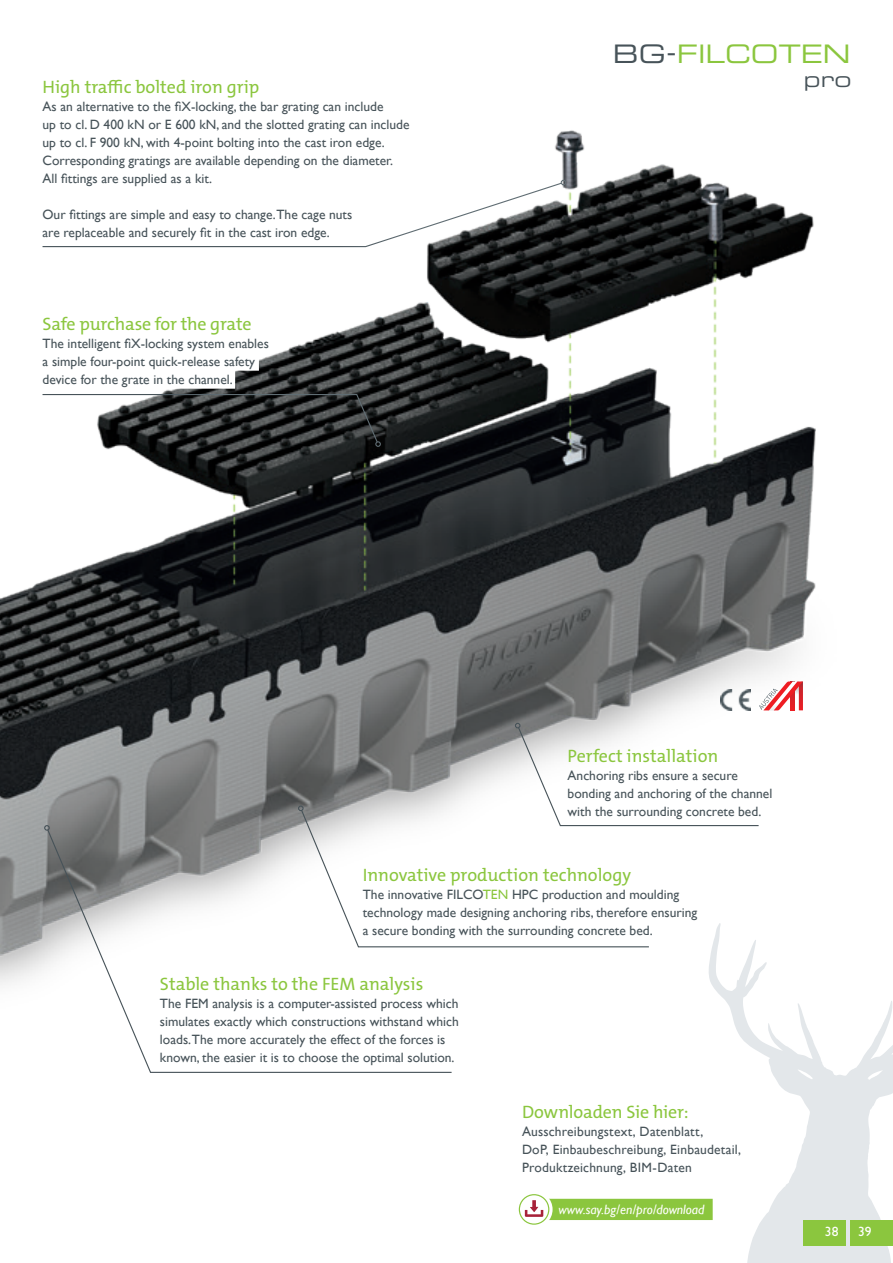
<style>
.page{position:relative;width:893px;height:1263px;background:#fff}
.page>*{position:absolute;margin:0;border:0;box-sizing:border-box;transform-origin:0 0}
.t1{font:25.5px "Eurostile Extended Two";color:#8bc63e}
.t2{font:21px "Eurostile Extended Two";color:#475359}
.t3{font:18px "The Mix E2 s";color:#8bc63e}
.t4{font:13.5px/18px "Gill Sans";color:#475359}
.t5{font:italic 13.5px "Gill Sans";color:#fff}
.t6{font:13.5px "Gill Sans C";color:#fff}
.s1{color:#475359}
.s2{color:#8bc63e}
</style>
<div class="page">
<svg style="left:708px;top:1001px;width:185px;height:262px;fill:#e3e7ea"></svg>
<img style="left:0;top:130px;width:836px;height:1026px">
<svg style="left:759px;top:681px;width:44px;height:29px"></svg>
<img style="left:721px;top:689px;width:29px;height:21px">
<svg style="left:300px;top:809px;width:350px;height:139px"></svg>
<svg style="left:298px;top:805px;width:6px;height:6px"></svg>
<svg style="left:41px;top:393px;width:340px;height:54px"></svg>
<svg style="left:41px;top:180px;width:525px;height:68px"></svg>
<svg style="left:515px;top:723px;width:245px;height:104px"></svg>
<svg style="left:46px;top:828px;width:407px;height:245px"></svg>
<svg style="left:44px;top:825px;width:6px;height:6px"></svg>
<div style="left:43px;top:332px;width:230px;height:21px;background:#fff"></div>
<div style="left:43px;top:350px;width:216px;height:21px;background:#fff"></div>
<div style="left:43px;top:368px;width:192px;height:21px;background:#fff"></div>
<svg style="left:516px;top:1191px;width:37px;height:37px"></svg>
<svg style="left:519px;top:1195px;width:30px;height:29px"></svg>
<div style="left:519px;top:1194px;width:30px;height:31px;border:1px solid #8bc63e;border-radius:50%"></div>
<svg style="left:525px;top:1199px;width:188px;height:21px;background:#98c752"></svg>
<div style="left:804px;top:1220px;width:42px;height:26px;background:#8bc63e"></div>
<div style="left:850px;top:1220px;width:43px;height:26px;background:#8bc63e"></div>
<h3 class="t3" style="left:43px;top:75px;width:218px">High traffic bolted iron grip</h3>
<p class="t4" style="left:43px;top:98px;width:368px">As an alternative to the fiX-locking, the bar grating can include<br>up to cl. D 400 kN or E 600 kN, and the slotted grating can include up to cl. F 900 kN, with 4-point bolting into the cast iron edge.<br>Corresponding gratings are available depending on the diameter.<br>All fittings are supplied as a kit.</p>
<p class="t4" style="left:43px;top:206px;width:311px">Our fittings are simple and easy to change.The cage nuts are replaceable and securely fit in the cast iron edge.</p>
<h3 class="t3" style="left:43px;top:312px;width:211px">Safe purchase for the grate</h3>
<p class="t4" style="left:43px;top:335px;width:228px">The intelligent fiX-locking system enables a simple four-point quick-release safety device for the grate in the channel.</p>
<h1 class="t1" style="left:613px;top:36px;width:239px"><span class="s1">BG-</span>FILCOTEN</h1>
<h2 class="t2" style="left:804px;top:65px;width:49px">pro</h2>
<h3 class="t3" style="left:568px;top:744px;width:152px">Perfect installation</h3>
<p class="t4" style="left:568px;top:766px;width:206px">Anchoring ribs ensure a secure bonding and anchoring of the channel with the surrounding concrete bed.</p>
<h3 class="t3" style="left:363px;top:863px;width:270px">Innovative production technology</h3>
<p class="t4" style="left:363px;top:885px;width:336px">The innovative FILCO<span class="s2">TEN</span> HPC production and moulding technology made designing anchoring ribs, therefore ensuring a secure bonding with the surrounding concrete bed.</p>
<h3 class="t3" style="left:160px;top:973px;width:265px">Stable thanks to the FEM analysis</h3>
<p class="t4" style="left:160px;top:995px;width:300px">The FEM analysis is a computer-assisted process which simulates exactly which constructions withstand which loads.The more accurately the effect of the forces is known, the easier it is to choose the optimal solution.</p>
<h3 class="t3" style="left:522px;top:1100px;width:168px">Downloaden Sie hier:</h3>
<p class="t4" style="left:522px;top:1123px;width:220px">Ausschreibungstext, Datenblatt,<br>DoP, Einbaubeschreibung, Einbaudetail,<br>Produktzeichnung, BIM-Daten</p>
<p class="t5" style="left:559px;top:1201px;width:147px">www.say.bg/en/pro/download</p>
<p class="t6" style="left:825px;top:1224px;width:15px">38</p>
<p class="t6" style="left:858px;top:1224px;width:15px">39</p>
</div>
